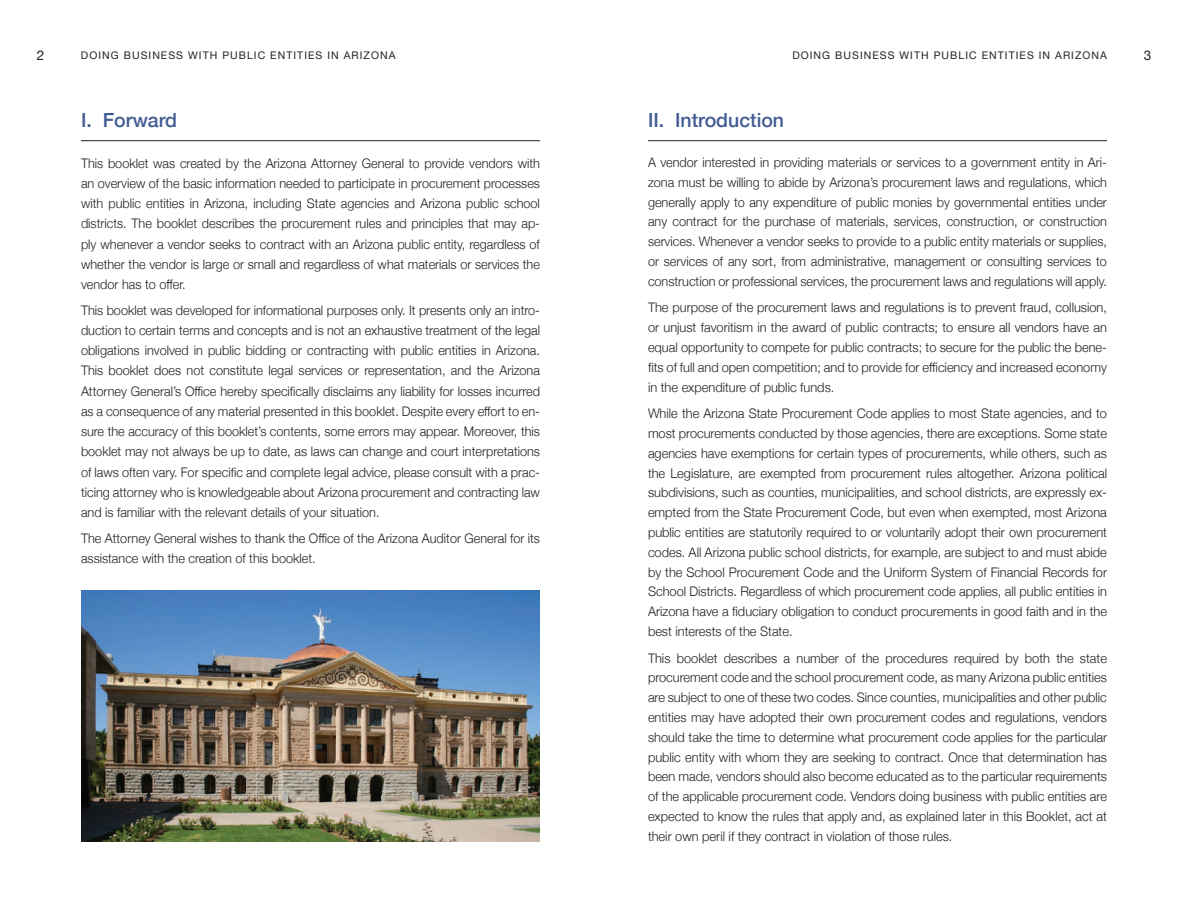
<style>
.page{position:relative;width:1188px;height:918px;background:#fff}
.page>*{position:absolute;margin:0;border:0;box-sizing:border-box;transform-origin:0 0}
.t1{font:500 19.5px "Helvetica Neue";color:#425c93}
.t2{font:13.5px "Helvetica Neue";color:#231f20}
.t3{font:300 13.2px/20.2px "Helvetica Neue";color:#231f20;text-align:justify;scale:.96 1}
.t4{font:300 13.2px/19.8px "Helvetica Neue";color:#231f20;text-align:justify}
.t5{font:10.5px "Helvetica Neue";letter-spacing:.1em;color:#231f20}
</style>
<div class="page">
<hr style="left:81px;top:140px;width:459px;height:1px;background:#231f20">
<hr style="left:648px;top:140px;width:459px;height:1px;background:#231f20">
<img style="left:81px;top:591px;width:459px;height:250px">
<p class="t2" style="left:37px;top:46px;width:9px">2</p>
<p class="t5" style="left:81px;top:48px;width:316px">DOING BUSINESS WITH PUBLIC ENTITIES IN ARIZONA</p>
<p class="t5" style="left:792px;top:48px;width:316px">DOING BUSINESS WITH PUBLIC ENTITIES IN ARIZONA</p>
<p class="t2" style="left:1144px;top:46px;width:9px">3</p>
<h1 class="t1" style="left:81px;top:104px;width:98px">I. Forward</h1>
<p class="t3" style="left:81px;top:152px;width:480px">This booklet was created by the Arizona Attorney General to provide vendors with an overview of the basic information needed to participate in procurement processes with public entities in Arizona, including State agencies and Arizona public school districts. The booklet describes the procurement rules and principles that may ap&shy;ply whenever a vendor seeks to contract with an Arizona public entity, regardless of whether the vendor is large or small and regardless of what materials or services the vendor has to offer.</p>
<p class="t3" style="left:81px;top:299px;width:480px">This booklet was developed for informational purposes only. It presents only an intro&shy;duction to certain terms and concepts and is not an exhaustive treatment of the legal obligations involved in public bidding or contracting with public entities in Arizona.<br>This booklet does not constitute legal services or representation, and the Arizona Attorney General’s Office hereby specifically disclaims any liability for losses incurred as a consequence of any material presented in this booklet. Despite every effort to en&shy;sure the accuracy of this booklet’s contents, some errors may appear. Moreover, this booklet may not always be up to date, as laws can change and court interpretations of laws often vary. For specific and complete legal advice, please consult with a prac&shy;ticing attorney who is knowledgeable about Arizona procurement and contracting law and is familiar with the relevant details of your situation.</p>
<p class="t3" style="left:81px;top:527px;width:480px">The Attorney General wishes to thank the Office of the Arizona Auditor General for its assistance with the creation of this booklet.</p>
<h1 class="t1" style="left:648px;top:104px;width:138px">II. Introduction</h1>
<p class="t3" style="left:648px;top:151px;width:480px;line-height:19.8px">A vendor interested in providing materials or services to a government entity in Ari&shy;zona must be willing to abide by Arizona’s procurement laws and regulations, which generally apply to any expenditure of public monies by governmental entities under any contract for the purchase of materials, services, construction, or construction services. Whenever a vendor seeks to provide to a public entity materials or supplies, or services of any sort, from administrative, management or consulting services to construction or professional services, the procurement laws and regulations will apply.</p>
<p class="t4" style="left:648px;top:297px;width:461px">The purpose of the procurement laws and regulations is to prevent fraud, collusion, or unjust favoritism in the award of public contracts; to ensure all vendors have an equal opportunity to compete for public contracts; to secure for the public the bene&shy;fits of full and open competition; and to provide for efficiency and increased economy in the expenditure of public funds.</p>
<p class="t4" style="left:648px;top:403px;width:461px">While the Arizona State Procurement Code applies to most State agencies, and to most procurements conducted by those agencies, there are exceptions. Some state agencies have exemptions for certain types of procurements, while others, such as the Legislature, are exempted from procurement rules altogether. Arizona political subdivisions, such as counties, municipalities, and school districts, are expressly ex&shy;empted from the State Procurement Code, but even when exempted, most Arizona public entities are statutorily required to or voluntarily adopt their own procurement codes. All Arizona public school districts, for example, are subject to and must abide by the School Procurement Code and the Uniform System of Financial Records for School Districts. Regardless of which procurement code applies, all public entities in Arizona have a fiduciary obligation to conduct procurements in good faith and in the best interests of the State.</p>
<p class="t4" style="left:648px;top:647px;width:461px">This booklet describes a number of the procedures required by both the state procurement code and the school procurement code, as many Arizona public entities are subject to one of these two codes. Since counties, municipalities and other public entities may have adopted their own procurement codes and regulations, vendors should take the time to determine what procurement code applies for the particular public entity with whom they are seeking to contract. Once that determination has been made, vendors should also become educated as to the particular requirements of the applicable procurement code. Vendors doing business with public entities are expected to know the rules that apply and, as explained later in this Booklet, act at their own peril if they contract in violation of those rules.</p>
</div>
